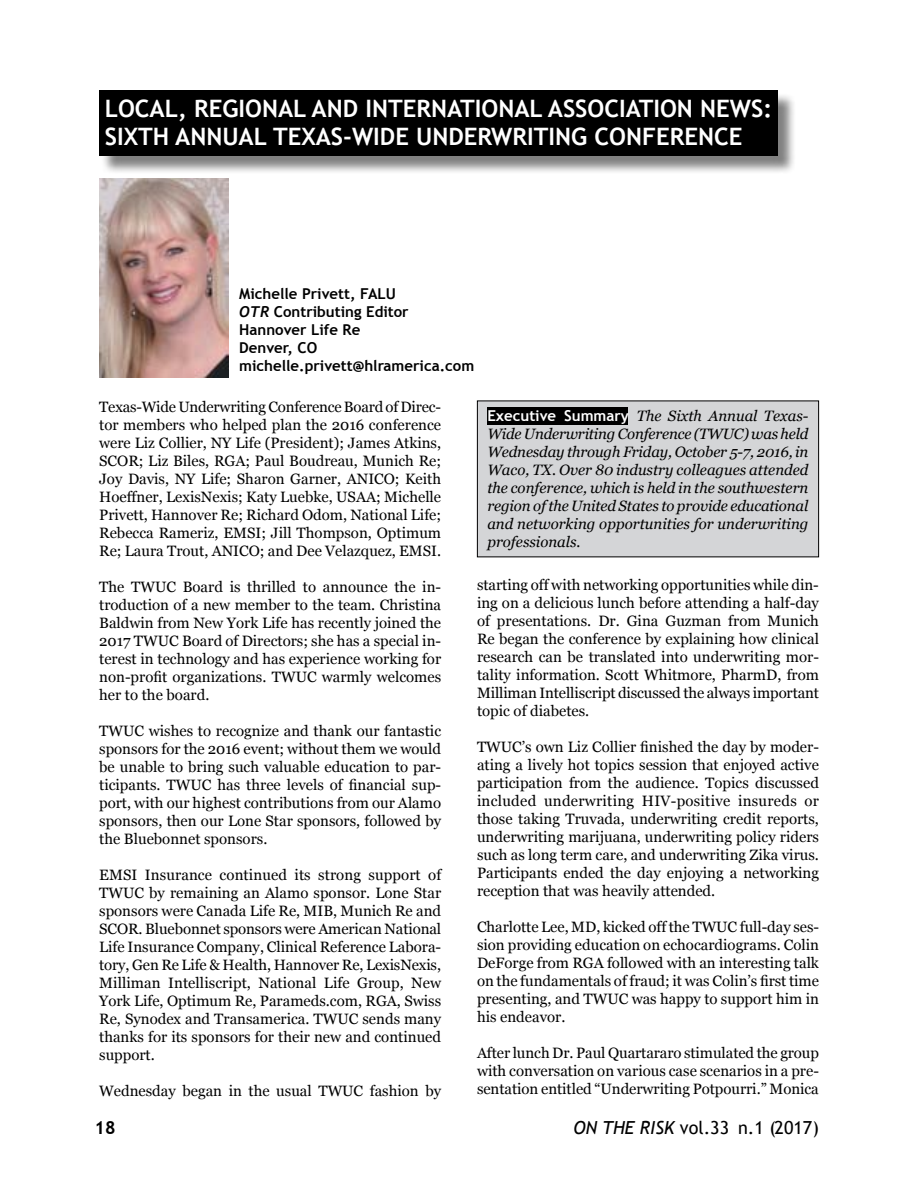
<style>
.page{position:relative;width:918px;height:1188px;background:#fff}
.page>*{position:absolute;margin:0;border:0;box-sizing:border-box;transform-origin:0 0}
.t1{font:700 24px/28.8px "Trebuchet MS";color:#fff}
.t2{font:18px "Trebuchet MS";color:#000}
.t3{font:700 18px "Trebuchet MS";color:#000}
.t4{font:15px/18px "Georgia";color:#000;text-align:justify}
.t5{font:italic 15px/18px "Georgia";color:#000;text-align:justify}
.t6{font:700 15px/18px "Trebuchet MS";color:#000}
.s1{font-family:"Trebuchet";font-style:italic}
.s2{font-family:"Trebuchet MS";font-weight:700;font-style:normal;color:#fff}
.s3{font-style:italic}
</style>
<div class="page">
<div style="left:102px;top:93px;width:694px;height:81px;background:#000;opacity:.5"></div>
<div style="left:99px;top:90px;width:679px;height:66px;background:#000"></div>
<div style="left:477px;top:401px;width:342px;height:156px;background:#d4d5d7"></div>
<div style="left:477px;top:401px;width:342px;height:156px;border:1px solid #000"></div>
<div style="left:487px;top:408px;width:141px;height:17px;background:#000"></div>
<img style="left:99px;top:178px;width:130px;height:200px">
<h1 class="t1" style="left:105px;top:94px;width:669px">LOCAL, REGIONAL AND INTERNATIONAL ASSOCIATION NEWS:<br>SIXTH ANNUAL TEXAS-WIDE UNDERWRITING CONFERENCE</h1>
<p class="t6" style="left:239px;top:285px;width:237px">Michelle Privett, FALU<br><span class="s1">OTR</span> Contributing Editor<br>Hannover Life Re<br>Denver, CO michelle.privett@hlramerica.com</p>
<p class="t4" style="left:99px;top:398px;width:344px">Texas-Wide Underwriting Conference Board of Direc&shy;tor members who helped plan the 2016 conference were Liz Collier, NY Life (President); James Atkins, SCOR; Liz Biles, RGA; Paul Boudreau, Munich Re; Joy Davis, NY Life; Sharon Garner, ANICO; Keith Hoeffner, LexisNexis; Katy Luebke, USAA; Michelle Privett, Hannover Re; Richard Odom, National Life; Rebecca Rameriz, EMSI; Jill Thompson, Optimum Re; Laura Trout, ANICO; and Dee Velazquez, EMSI.</p>
<p class="t4" style="left:99px;top:578px;width:344px">The TWUC Board is thrilled to announce the in&shy;troduction of a new member to the team. Christina Baldwin from New York Life has recently joined the 2017 TWUC Board of Directors; she has a special in&shy;terest in technology and has experience working for non-profit organizations. TWUC warmly welcomes her to the board.</p>
<p class="t4" style="left:99px;top:722px;width:343px">TWUC wishes to recognize and thank our fantastic sponsors for the 2016 event; without them we would be unable to bring such valuable education to par&shy;ticipants. TWUC has three levels of financial sup&shy;port, with our highest contributions from our Alamo sponsors, then our Lone Star sponsors, followed by the Bluebonnet sponsors.</p>
<p class="t4" style="left:99px;top:866px;width:344px">EMSI Insurance continued its strong support of TWUC by remaining an Alamo sponsor. Lone Star sponsors were Canada Life Re, MIB, Munich Re and SCOR. Bluebonnet sponsors were American National Life Insurance Company, Clinical Reference Labora&shy;tory, Gen Re Life &amp; Health, Hannover Re, LexisNexis, Milliman Intelliscript, National Life Group, New York Life, Optimum Re, Parameds.com, RGA, Swiss Re, Synodex and Transamerica. TWUC sends many thanks for its sponsors for their new and continued support.</p>
<p class="t4" style="left:99px;top:1082px;width:343px">Wednesday began in the usual TWUC fashion by</p>
<p class="t5" style="left:487px;top:407px;width:323px"><span class="s2">Executive Summary</span> The Sixth Annual Texas-Wide Underwriting Conference (TWUC) was held Wednesday through Friday, October 5-7, 2016, in Waco, TX. Over 80 industry colleagues attended the conference, which is held in the southwestern region of the United States to provide educational and networking opportunities for underwriting professionals.</p>
<p class="t4" style="left:477px;top:576px;width:344px">starting off with networking opportunities while din&shy;ing on a delicious lunch before attending a half-day of presentations. Dr. Gina Guzman from Munich Re began the conference by explaining how clinical research can be translated into underwriting mor&shy;tality information. Scott Whitmore, PharmD, from Milliman Intelliscript discussed the always important topic of diabetes.</p>
<p class="t4" style="left:477px;top:738px;width:344px">TWUC’s own Liz Collier finished the day by moder&shy;ating a lively hot topics session that enjoyed active participation from the audience. Topics discussed included underwriting HIV-positive insureds or those taking Truvada, underwriting credit reports, underwriting marijuana, underwriting policy riders such as long term care, and underwriting Zika virus.<br>Participants ended the day enjoying a networking reception that was heavily attended.</p>
<p class="t4" style="left:477px;top:918px;width:344px">Charlotte Lee, MD, kicked off the TWUC full-day ses&shy;sion providing education on echocardiograms. Colin DeForge from RGA followed with an interesting talk on the fundamentals of fraud; it was Colin’s first time presenting, and TWUC was happy to support him in his endeavor.</p>
<p class="t4" style="left:477px;top:1044px;width:344px">After lunch Dr. Paul Quartararo stimulated the group with conversation on various case scenarios in a pre&shy;sentation entitled “Underwriting Potpourri.” Monica</p>
<p class="t3" style="left:94px;top:1116px;width:23px">18</p>
<p class="t2" style="left:574px;top:1117px;width:247px"><span class="s3">ON THE RISK</span> vol.33 n.1 (2017)</p>
</div>
